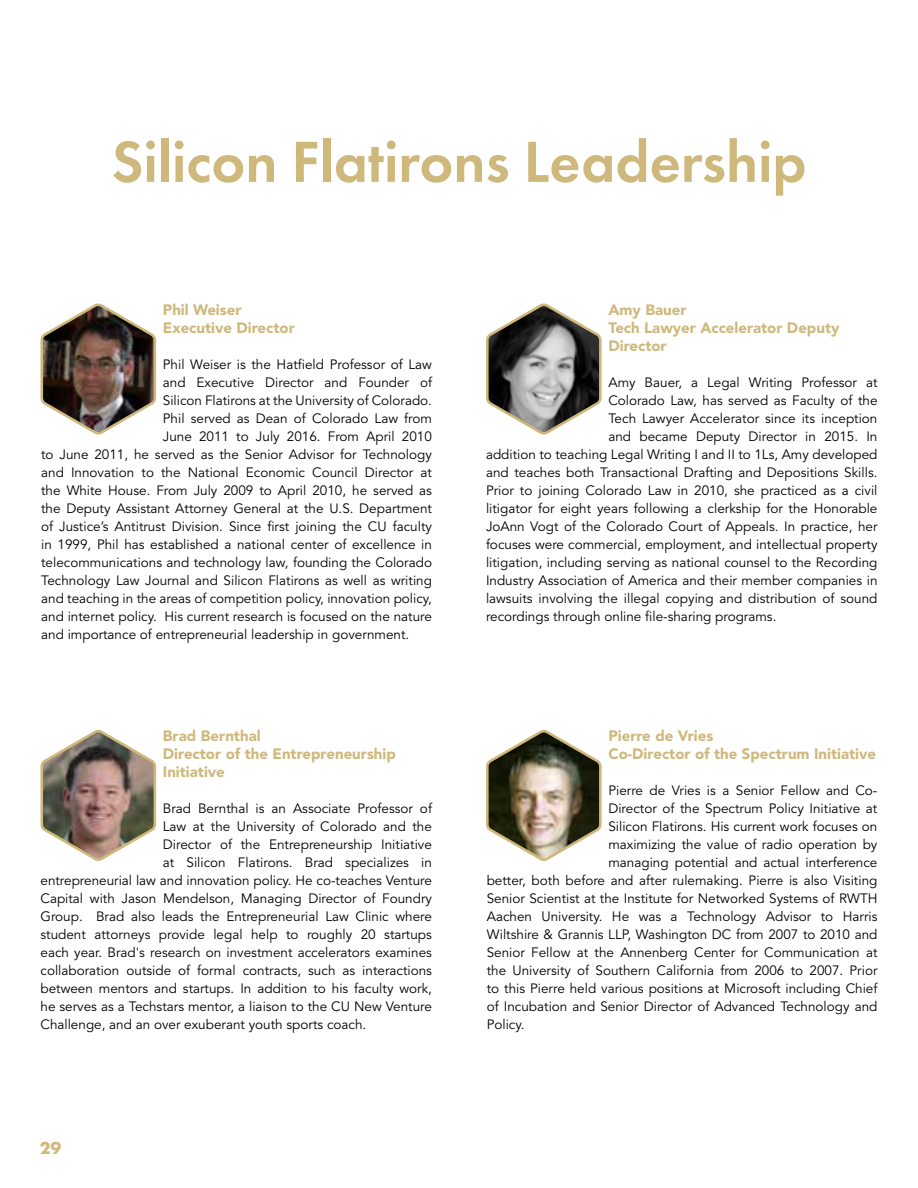
<style>
.page{position:relative;width:918px;height:1188px;background:#fff}
.page>*{position:absolute;margin:0;border:0;box-sizing:border-box;transform-origin:0 0}
.t1{font:600 60px "Futura PT";color:#cfb87c}
.t2{font:700 18px "Futura PT";color:#cfb87c}
.t3{font:900 15px/18px "Avenir LT Std";color:#cfb87c}
.t4{font:13.5px "Avenir LT Std";color:#000}
</style>
<div class="page">
<img style="left:486px;top:729px;width:116px;height:132px">
<img style="left:40px;top:729px;width:117px;height:132px">
<svg style="left:486px;top:303px;width:116px;height:132px"></svg>
<img style="left:40px;top:303px;width:117px;height:132px">
<h1 class="t1" style="left:111px;top:124px;width:697px">Silicon Flatirons Leadership</h1>
<p class="t3" style="left:163px;top:301px;width:133px">Phil Weiser<br>Executive Director</p>
<p class="t4" style="left:163px;top:356px;width:271px">Phil Weiser is the Hatfield Professor of Law</p>
<p class="t4" style="left:163px;top:374px;width:271px">and Executive Director and Founder of</p>
<p class="t4" style="left:163px;top:392px;width:271px">Silicon Flatirons at the University of Colorado.</p>
<p class="t4" style="left:163px;top:410px;width:271px">Phil served as Dean of Colorado Law from</p>
<p class="t4" style="left:163px;top:428px;width:271px">June 2011 to July 2016. From April 2010</p>
<p class="t4" style="left:41px;top:446px;width:392px">to June 2011, he served as the Senior Advisor for Technology</p>
<p class="t4" style="left:41px;top:464px;width:392px">and Innovation to the National Economic Council Director at</p>
<p class="t4" style="left:41px;top:482px;width:392px">the White House. From July 2009 to April 2010, he served as</p>
<p class="t4" style="left:41px;top:500px;width:392px">the Deputy Assistant Attorney General at the U.S. Department</p>
<p class="t4" style="left:41px;top:518px;width:392px">of Justice’s Antitrust Division. Since first joining the CU faculty</p>
<p class="t4" style="left:41px;top:536px;width:392px">in 1999, Phil has established a national center of excellence in</p>
<p class="t4" style="left:41px;top:554px;width:392px">telecommunications and technology law, founding the Colorado</p>
<p class="t4" style="left:41px;top:572px;width:392px">Technology Law Journal and Silicon Flatirons as well as writing</p>
<p class="t4" style="left:41px;top:590px;width:392px">and teaching in the areas of competition policy, innovation policy,</p>
<p class="t4" style="left:41px;top:608px;width:392px">and internet policy. His current research is focused on the nature</p>
<p class="t4" style="left:41px;top:626px;width:370px">and importance of entrepreneurial leadership in government.</p>
<p class="t3" style="left:163px;top:727px;width:235px">Brad Bernthal<br>Director of the Entrepreneurship<br>Initiative</p>
<p class="t4" style="left:163px;top:801px;width:271px">Brad Bernthal is an Associate Professor of</p>
<p class="t4" style="left:163px;top:819px;width:271px">Law at the University of Colorado and the</p>
<p class="t4" style="left:163px;top:837px;width:271px">Director of the Entrepreneurship Initiative</p>
<p class="t4" style="left:163px;top:855px;width:271px">at Silicon Flatirons. Brad specializes in</p>
<p class="t4" style="left:41px;top:873px;width:393px">entrepreneurial law and innovation policy. He co-teaches Venture</p>
<p class="t4" style="left:41px;top:891px;width:393px">Capital with Jason Mendelson, Managing Director of Foundry</p>
<p class="t4" style="left:41px;top:909px;width:393px">Group. Brad also leads the Entrepreneurial Law Clinic where</p>
<p class="t4" style="left:41px;top:927px;width:393px">student attorneys provide legal help to roughly 20 startups</p>
<p class="t4" style="left:41px;top:945px;width:393px">each year. Brad's research on investment accelerators examines</p>
<p class="t4" style="left:41px;top:963px;width:393px">collaboration outside of formal contracts, such as interactions</p>
<p class="t4" style="left:41px;top:981px;width:393px">between mentors and startups. In addition to his faculty work,</p>
<p class="t4" style="left:41px;top:999px;width:393px">he serves as a Techstars mentor, a liaison to the CU New Venture</p>
<p class="t4" style="left:41px;top:1017px;width:327px">Challenge, and an over exuberant youth sports coach.</p>
<h2 class="t2" style="left:40px;top:1137px;width:23px">29</h2>
<p class="t3" style="left:608px;top:301px;width:233px">Amy Bauer<br>Tech Lawyer Accelerator Deputy<br>Director</p>
<p class="t4" style="left:608px;top:374px;width:271px">Amy Bauer, a Legal Writing Professor at</p>
<p class="t4" style="left:608px;top:392px;width:271px">Colorado Law, has served as Faculty of the</p>
<p class="t4" style="left:608px;top:410px;width:271px">Tech Lawyer Accelerator since its inception</p>
<p class="t4" style="left:608px;top:428px;width:271px">and became Deputy Director in 2015. In</p>
<p class="t4" style="left:486px;top:446px;width:393px">addition to teaching Legal Writing I and II to 1Ls, Amy developed</p>
<p class="t4" style="left:486px;top:464px;width:393px">and teaches both Transactional Drafting and Depositions Skills.</p>
<p class="t4" style="left:486px;top:482px;width:393px">Prior to joining Colorado Law in 2010, she practiced as a civil</p>
<p class="t4" style="left:486px;top:500px;width:393px">litigator for eight years following a clerkship for the Honorable</p>
<p class="t4" style="left:486px;top:518px;width:393px">JoAnn Vogt of the Colorado Court of Appeals. In practice, her</p>
<p class="t4" style="left:486px;top:536px;width:393px">focuses were commercial, employment, and intellectual property</p>
<p class="t4" style="left:486px;top:554px;width:393px">litigation, including serving as national counsel to the Recording</p>
<p class="t4" style="left:486px;top:572px;width:393px">Industry Association of America and their member companies in</p>
<p class="t4" style="left:486px;top:590px;width:393px">lawsuits involving the illegal copying and distribution of sound</p>
<p class="t4" style="left:486px;top:608px;width:292px">recordings through online file-sharing programs.</p>
<p class="t3" style="left:608px;top:727px;width:269px">Pierre de Vries<br>Co-Director of the Spectrum Initiative</p>
<p class="t4" style="left:608px;top:783px;width:271px">Pierre de Vries is a Senior Fellow and Co-</p>
<p class="t4" style="left:608px;top:801px;width:271px">Director of the Spectrum Policy Initiative at</p>
<p class="t4" style="left:608px;top:819px;width:271px">Silicon Flatirons. His current work focuses on</p>
<p class="t4" style="left:608px;top:837px;width:271px">maximizing the value of radio operation by</p>
<p class="t4" style="left:608px;top:855px;width:271px">managing potential and actual interference</p>
<p class="t4" style="left:487px;top:873px;width:392px">better, both before and after rulemaking. Pierre is also Visiting</p>
<p class="t4" style="left:487px;top:891px;width:392px">Senior Scientist at the Institute for Networked Systems of RWTH</p>
<p class="t4" style="left:487px;top:909px;width:392px">Aachen University. He was a Technology Advisor to Harris</p>
<p class="t4" style="left:487px;top:927px;width:392px">Wiltshire &amp; Grannis LLP, Washington DC from 2007 to 2010 and</p>
<p class="t4" style="left:487px;top:945px;width:392px">Senior Fellow at the Annenberg Center for Communication at</p>
<p class="t4" style="left:487px;top:963px;width:392px">the University of Southern California from 2006 to 2007. Prior</p>
<p class="t4" style="left:487px;top:981px;width:392px">to this Pierre held various positions at Microsoft including Chief</p>
<p class="t4" style="left:487px;top:999px;width:392px">of Incubation and Senior Director of Advanced Technology and</p>
<p class="t4" style="left:487px;top:1017px;width:39px">Policy.</p>
</div>
